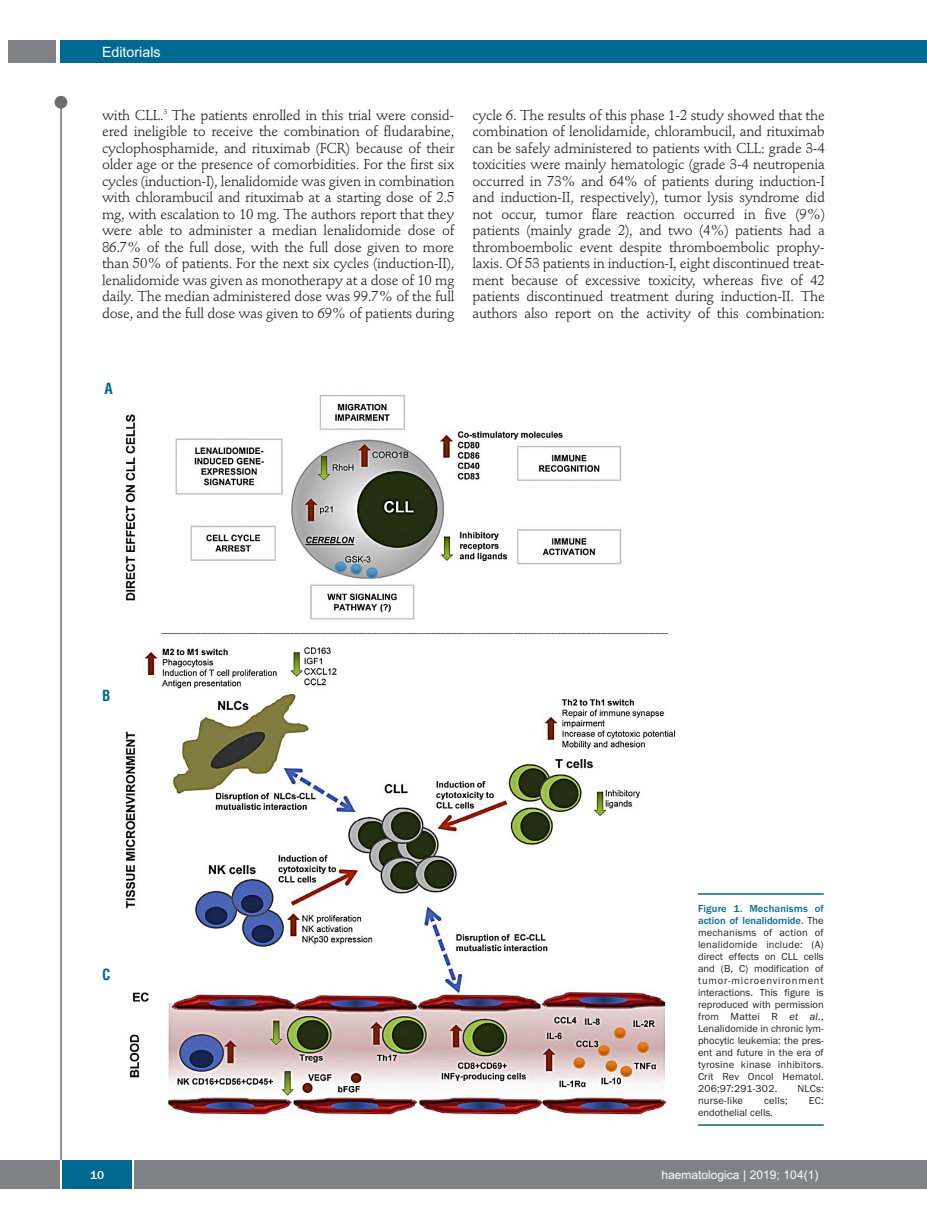
<style>
.page{position:relative;width:927px;height:1225px;background:#fff}
.page>*{position:absolute;margin:0;border:0;box-sizing:border-box;transform-origin:0 0}
.t1{font:700 condensed 15px "Helvetica";color:#006991}
.t2{font:14.25px/16.5px "Stempel Schneidler";letter-spacing:-.015em;color:#231f20;text-align:justify}
.t3{font:14.25px "Arial";color:#fff}
.t4{font:12px "Arial";color:#fff}
.t5{font:500 12px "Franklin Gothic";color:#fff}
.t6{font:10.5px/12px "Franklin Gothic";letter-spacing:.02em;color:#231f20;text-align:justify}
.t7{font:10.5px "Franklin Gothic";color:#231f20}
.s1{font-weight:500;color:#006991}
.s2{font-style:italic}
</style>
<div class="page">
<div style="left:911px;top:40px;width:16px;height:22px;background:#006991"></div>
<div style="left:910px;top:1160px;width:17px;height:28px;background:#808285"></div>
<div style="left:60px;top:40px;width:852px;height:22px;background:#006991"></div>
<div style="left:9px;top:40px;width:47px;height:22px;background:#808285"></div>
<div style="left:0;top:1160px;width:911px;height:28px;background:#808285"></div>
<div style="left:62px;top:1160px;width:71px;height:28px;background:#006991"></div>
<hr style="left:60px;top:1160px;width:2px;height:28px;background:#fff">
<svg style="left:133px;top:1160px;width:1px;height:28px"></svg>
<div style="left:55px;top:96px;width:12px;height:13px;background:#6c6d70;border-radius:50%"></div>
<hr style="left:60px;top:99px;width:2px;height:1061px;background:#6c6d70">
<img style="left:125px;top:395px;width:551px;height:721px">
<hr style="left:698px;top:893px;width:126px;height:1px;background:#006991">
<hr style="left:698px;top:1124px;width:126px;height:1px;background:#006991">
<p class="t3" style="left:102px;top:44px;width:60px">Editorials</p>
<p class="t2" style="left:102px;top:108px;width:354px">with CLL.<sup>3</sup> The patients enrolled in this trial were consid&shy;ered ineligible to receive the combination of fludarabine, cyclophosphamide, and rituximab (FCR) because of their older age or the presence of comorbidities. For the first six cycles (induction-I), lenalidomide was given in combination with chlorambucil and rituximab at a starting dose of 2.5 mg, with escalation to 10 mg. The authors report that they were able to administer a median lenalidomide dose of 86.7% of the full dose, with the full dose given to more than 50% of patients. For the next six cycles (induction-II), lenalidomide was given as monotherapy at a dose of 10 mg daily. The median administered dose was 99.7% of the full dose, and the full dose was given to 69% of patients during</p>
<p class="t2" style="left:472px;top:108px;width:354px">cycle 6. The results of this phase 1-2 study showed that the combination of lenolidamide, chlorambucil, and rituximab can be safely administered to patients with CLL: grade 3-4 toxicities were mainly hematologic (grade 3-4 neutropenia occurred in 73% and 64% of patients during induction-I and induction-II, respectively), tumor lysis syndrome did not occur, tumor flare reaction occurred in five (9%) patients (mainly grade 2), and two (4%) patients had a thromboembolic event despite thromboembolic prophy&shy;laxis. Of 53 patients in induction-I, eight discontinued treat&shy;ment because of excessive toxicity, whereas five of 42 patients discontinued treatment during induction-II. The authors also report on the activity of this combination:</p>
<p class="t1" style="left:104px;top:380px;width:10px">A</p>
<p class="t1" style="left:102px;top:686px;width:10px">B</p>
<p class="t1" style="left:102px;top:966px;width:10px">C</p>
<p class="t6" style="left:698px;top:902px;width:127px"><span class="s1">Figure 1. Mechanisms of action of lenalidomide.</span> The mechanisms of action of lenalidomide include: (A) direct effects on CLL cells and (B, C) modification of tumor-microenvironment interactions. This figure is reproduced with permission from Mattei R <span class="s2">et al.</span>, Lenalidomide in chronic lym&shy;phocytic leukemia: the pres&shy;ent and future in the era of tyrosine kinase inhibitors.<br>Crit Rev Oncol Hematol.<br>206;97:291-302.</p>
<p class="t6" style="left:797px;top:1082px;width:28px">NLCs:</p>
<p class="t6" style="left:698px;top:1094px;width:47px">nurse-like</p>
<p class="t6" style="left:764px;top:1094px;width:25px">cells;</p>
<p class="t6" style="left:809px;top:1094px;width:16px">EC:</p>
<p class="t7" style="left:698px;top:1106px;width:76px">endothelial cells.</p>
<p class="t5" style="left:90px;top:1167px;width:15px">10</p>
<p class="t4" style="left:661px;top:1167px;width:158px">haematologica | 2019; 104(1)</p>
</div>
